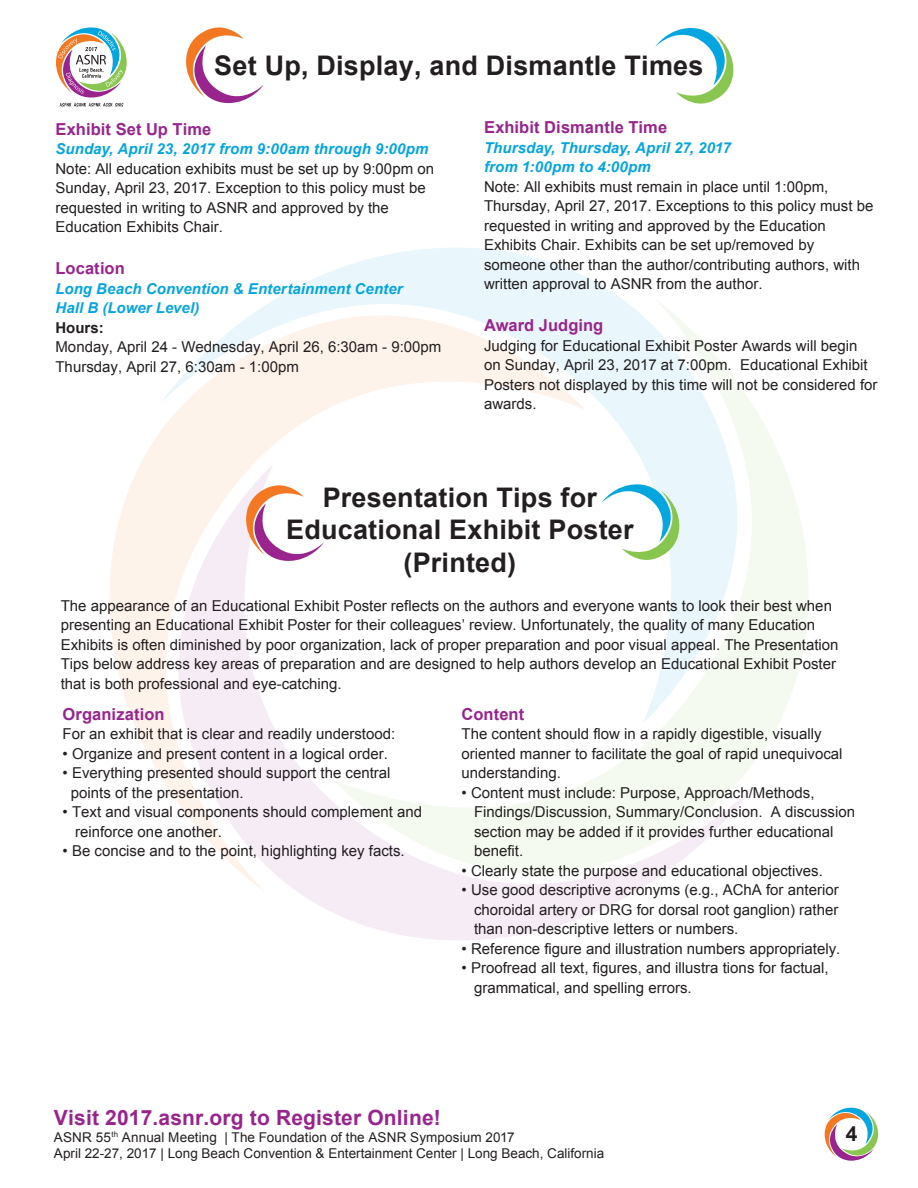
<style>
.page{position:relative;width:918px;height:1188px;background:#fff}
.page>*{position:absolute;margin:0;border:0;box-sizing:border-box;transform-origin:0 0}
.t1{font:700 27px/32.4px "Arial";letter-spacing:.01em;color:#231f20;text-align:center}
.t2{font:700 21px "Arial";letter-spacing:.01em;color:#99248e}
.t3{font:700 21px "Arial";color:#231f20}
.t4{font:700 16.5px "Arial";letter-spacing:.005em;color:#99248e}
.t5{font:15px/19.5px "Arial";color:#231f20}
.t6{font:italic 700 15px/19.5px "Arial";letter-spacing:.005em;color:#05a5e0}
.t7{font:700 15px "Arial";color:#231f20}
.t8{font:13.5px/16.2px "Arial";color:#231f20}
</style>
<div class="page">
<svg style="left:110px;top:433px;width:50px;height:281px;fill:#fef3eb"></svg>
<svg style="left:756px;top:467px;width:52px;height:292px;fill:#f4faef"></svg>
<svg style="left:131px;top:464px;width:625px;height:476px"></svg>
<svg style="left:160px;top:248px;width:624px;height:476px"></svg>
<img style="left:59px;top:106px;width:64px;height:1px">
<svg style="left:56px;top:27px;width:71px;height:79px"></svg>
<svg style="left:186px;top:27px;width:78px;height:77px"></svg>
<svg style="left:655px;top:28px;width:79px;height:76px"></svg>
<svg style="left:240px;top:480px;width:84px;height:87px"></svg>
<svg style="left:601px;top:478px;width:85px;height:88px"></svg>
<svg style="left:824px;top:1107px;width:55px;height:54px"></svg>
<h1 class="t1" style="left:214px;top:50px;width:491px">Set Up, Display, and Dismantle Times</h1>
<p class="t4" style="left:56px;top:118px;width:157px">Exhibit Set Up Time</p>
<p class="t6" style="left:56px;top:140px;width:375px">Sunday, April 23, 2017 from 9:00am through 9:00pm</p>
<p class="t5" style="left:56px;top:159px;width:380px">Note: All education exhibits must be set up by 9:00pm on Sunday, April 23, 2017. Exception to this policy must be requested in writing to ASNR and approved by the Education Exhibits Chair.</p>
<p class="t4" style="left:56px;top:258px;width:71px">Location</p>
<p class="t6" style="left:56px;top:279px;width:349px">Long Beach Convention &amp; Entertainment Center<br>Hall B (Lower Level)</p>
<p class="t7" style="left:56px;top:318px;width:50px">Hours:</p>
<p class="t5" style="left:56px;top:337px;width:387px">Monday, April 24 - Wednesday, April 26, 6:30am - 9:00pm<br>Thursday, April 27, 6:30am - 1:00pm</p>
<p class="t4" style="left:484px;top:117px;width:185px">Exhibit Dismantle Time</p>
<p class="t6" style="left:484px;top:138px;width:248px">Thursday, Thursday, April 27, 2017 from 1:00pm to 4:00pm</p>
<p class="t5" style="left:484px;top:177px;width:391px">Note: All exhibits must remain in place until 1:00pm, Thursday, April 27, 2017. Exceptions to this policy must be requested in writing and approved by the Education Exhibits Chair. Exhibits can be set up/removed by someone other than the author/contributing authors, with written approval to ASNR from the author.</p>
<p class="t4" style="left:484px;top:315px;width:121px">Award Judging</p>
<p class="t5" style="left:484px;top:336px;width:395px">Judging for Educational Exhibit Poster Awards will begin on Sunday, April 23, 2017 at 7:00pm. Educational Exhibit Posters not displayed by this time will not be considered for awards.</p>
<h1 class="t1" style="left:286px;top:482px;width:349px">Presentation Tips for<br>Educational Exhibit Poster (Printed)</h1>
<p class="t5" style="left:61px;top:596px;width:779px">The appearance of an Educational Exhibit Poster reflects on the authors and everyone wants to look their best when presenting an Educational Exhibit Poster for their colleagues’ review. Unfortunately, the quality of many Education Exhibits is often diminished by poor organization, lack of proper preparation and poor visual appeal. The Presentation Tips below address key areas of preparation and are designed to help authors develop an Educational Exhibit Poster that is both professional and eye-catching.</p>
<p class="t4" style="left:63px;top:703px;width:104px">Organization</p>
<p class="t5" style="left:63px;top:724px;width:334px">For an exhibit that is clear and readily understood:</p>
<p class="t5" style="left:63px;top:744px;width:327px">• Organize and present content in a logical order.</p>
<p class="t5" style="left:71px;top:763px;width:321px;text-indent:-8px">• Everything presented should support the central points of the presentation.</p>
<p class="t5" style="left:75px;top:802px;width:349px;text-indent:-13px">• Text and visual components should complement and reinforce one another.</p>
<p class="t5" style="left:63px;top:841px;width:344px">• Be concise and to the point, highlighting key facts.</p>
<p class="t4" style="left:462px;top:703px;width:64px">Content</p>
<p class="t5" style="left:462px;top:724px;width:383px">The content should flow in a rapidly digestible, visually oriented manner to facilitate the goal of rapid unequivocal understanding.</p>
<p class="t5" style="left:474px;top:783px;width:382px;text-indent:-13px">• Content must include: Purpose, Approach/Methods, Findings/Discussion, Summary/Conclusion. A discussion section may be added if it provides further educational benefit.</p>
<p class="t5" style="left:462px;top:861px;width:363px">• Clearly state the purpose and educational objectives.</p>
<p class="t5" style="left:474px;top:880px;width:366px;text-align:justify;text-indent:-13px">• Use good descriptive acronyms (e.g., AChA for anterior choroidal artery or DRG for dorsal root ganglion) rather than non-descriptive letters or numbers.</p>
<p class="t5" style="left:462px;top:939px;width:380px">• Reference figure and illustration numbers appropriately.</p>
<p class="t5" style="left:474px;top:958px;width:356px;text-indent:-13px">• Proofread all text, figures, and illustra tions for factual, grammatical, and spelling errors.</p>
<h2 class="t2" style="left:54px;top:1104px;width:388px">Visit 2017.asnr.org to Register Online!</h2>
<p class="t8" style="left:54px;top:1129px;width:552px">ASNR 55<sup>th</sup> Annual Meeting | The Foundation of the ASNR Symposium 2017<br>April 22-27, 2017 | Long Beach Convention &amp; Entertainment Center | Long Beach, California</p>
<h2 class="t3" style="left:846px;top:1120px;width:13px">4</h2>
</div>
